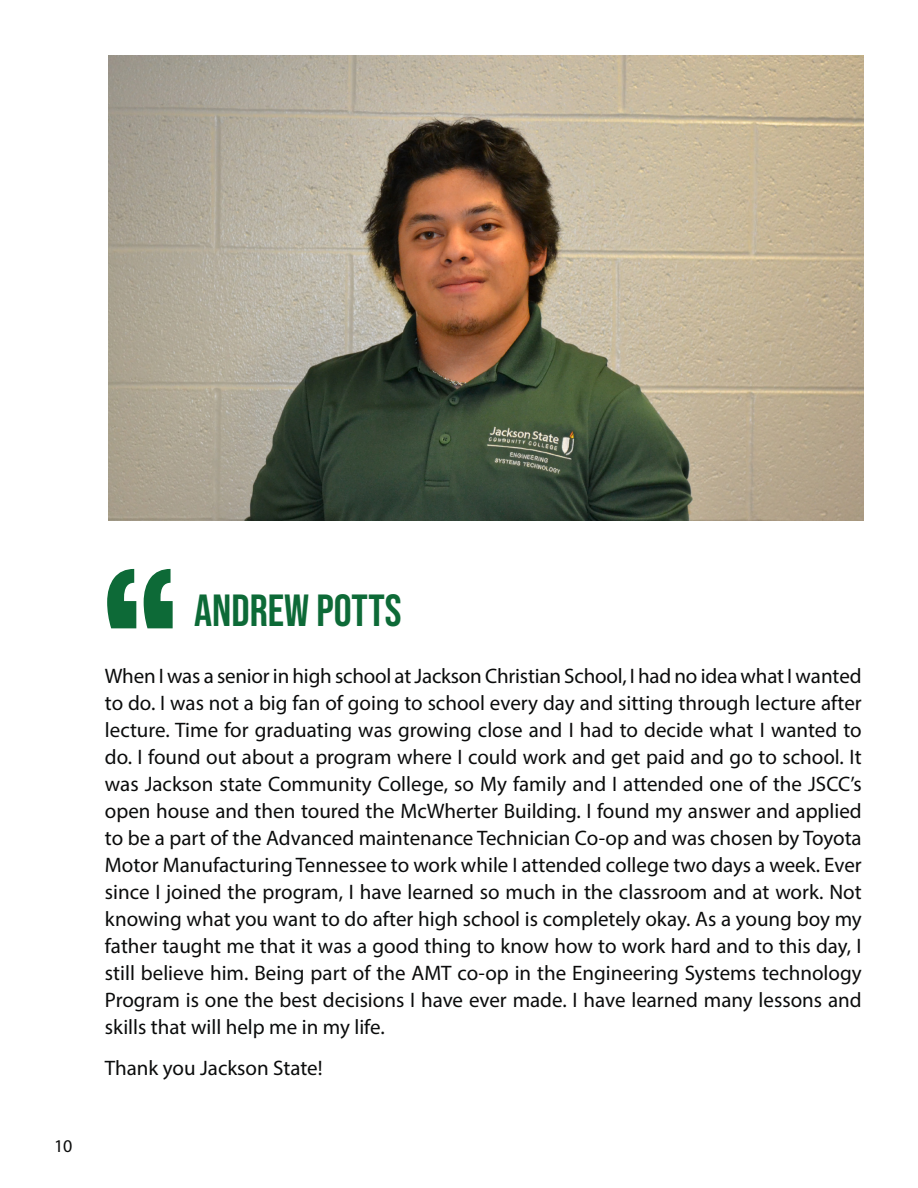
<style>
.page{position:relative;width:918px;height:1188px;background:#fff}
.page>*{position:absolute;margin:0;border:0;box-sizing:border-box;transform-origin:0 0}
.Body_Text{font:45px "Bebas Neue";color:#0d6a37}
.testimonials_AR{font:21px/27px "Myriad Pro";color:#0b0c0c;text-align:justify}
.Para_1{font:21px "Myriad Pro";color:#0b0c0c}
.t1{font:18px "Myriad Pro";color:#0b0c0c}
</style>
<div class="page">
<svg style="left:107px;top:569px;width:66px;height:59px"></svg>
<img style="left:109px;top:56px;width:754px;height:464px">
<p class="t1" style="left:54px;top:1135px;width:20px">10</p>
<p class="Body_Text" style="left:194px;top:585px;width:209px">ANDREW POTTS</p>
<p class="testimonials_AR" style="left:105px;top:662px;width:759px">When I was a senior in high school at Jackson Christian School, I had no idea what I wanted to do. I was not a big fan of going to school every day and sitting through lecture after lecture. Time for graduating was growing close and I had to decide what I wanted to do. I found out about a program where I could work and get paid and go to school. It was Jackson state Community College, so My family and I attended one of the JSCC’s open house and then toured the McWherter Building. I found my answer and applied to be a part of the Advanced maintenance Technician Co-op and was chosen by Toyota Motor Manufacturing Tennessee to work while I attended college two days a week. Ever since I joined the program, I have learned so much in the classroom and at work. Not knowing what you want to do after high school is completely okay. As a young boy my father taught me that it was a good thing to know how to work hard and to this day, I still believe him. Being part of the AMT co-op in the Engineering Systems technology Program is one the best decisions I have ever made. I have learned many lessons and skills that will help me in my life.</p>
<p class="Para_1" style="left:105px;top:1055px;width:219px">Thank you Jackson State!</p>
</div>
